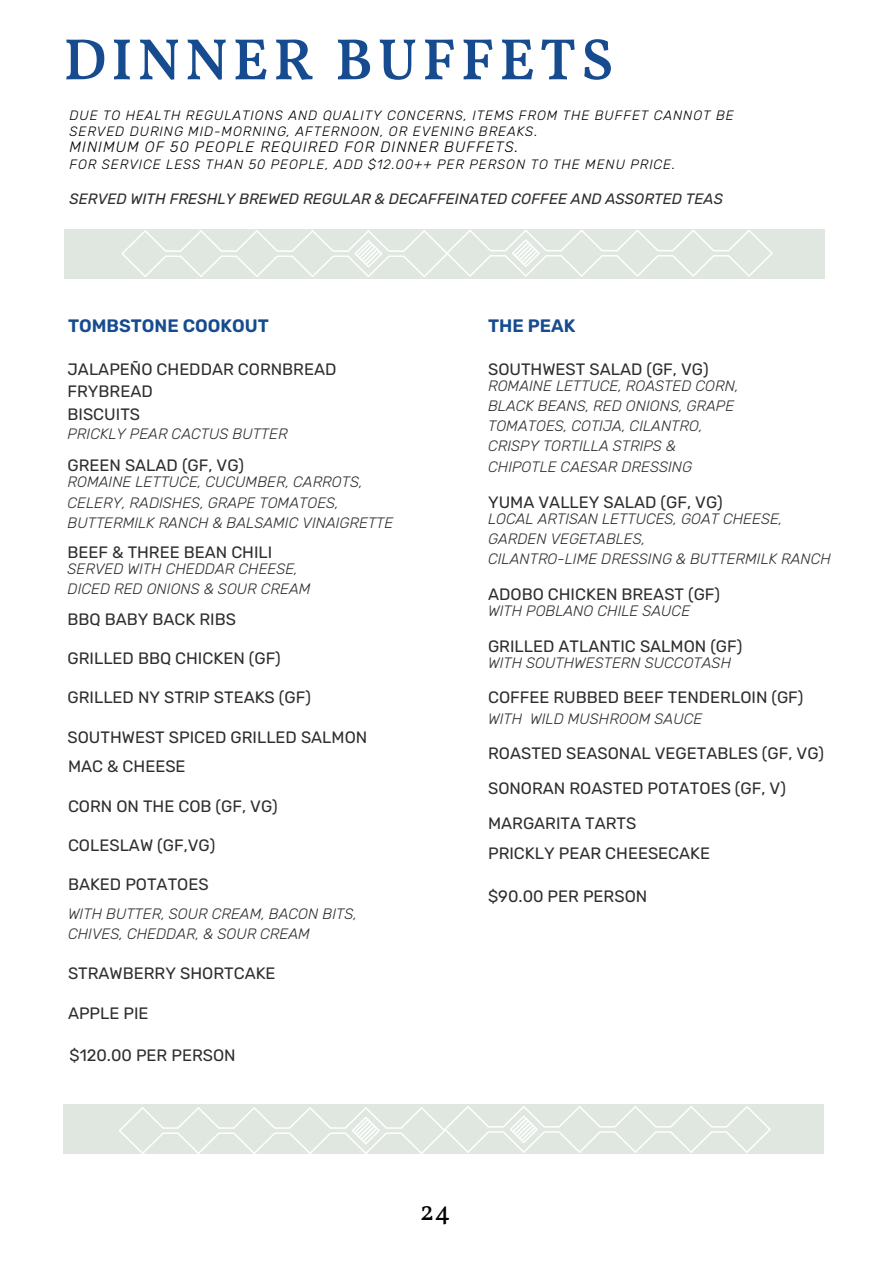
<style>
.page{position:relative;width:893px;height:1264px;background:#fff}
.page>*{position:absolute;margin:0;border:0;box-sizing:border-box;transform-origin:0 0}
.t1{font:600 58.5px "Vollkorn";letter-spacing:.08em;color:#164c8f}
.t2{font:27px "Vollkorn";color:#000}
.t3{font:600 18px "Rubik";color:#164c8f}
.t4{font:16.5px/22.5px "Rubik";color:#2e2e2e}
.t5{font:italic 300 15px/20.2px "Rubik";color:#2e2e2e}
.t6{font:italic 15px "Rubik";color:#2e2e2e}
.t7{font:italic 300 15px "Rubik";letter-spacing:.065em;color:#000}
.t8{font:italic 300 13.5px/15.8px "Rubik";letter-spacing:.065em;color:#000}
</style>
<div class="page">
<div style="left:63px;top:1104px;width:760px;height:49px;background:#e0e7e0"></div>
<div style="left:64px;top:229px;width:760px;height:49px;background:#e0e7e0"></div>
<svg style="left:121px;top:230px;width:651px;height:47px"></svg>
<svg style="left:119px;top:1106px;width:651px;height:48px"></svg>
<h1 class="t1" style="left:63px;top:35px;width:551px">DINNER BUFFETS</h1>
<p class="t8" style="left:69px;top:108px;width:665px">DUE TO HEALTH REGULATIONS AND QUALITY CONCERNS, ITEMS FROM THE BUFFET CANNOT BE<br>SERVED DURING MID-MORNING, AFTERNOON, OR EVENING BREAKS.</p>
<p class="t7" style="left:69px;top:138px;width:450px">MINIMUM OF 50 PEOPLE REQUIRED FOR DINNER BUFFETS.</p>
<p class="t8" style="left:69px;top:156px;width:607px">FOR SERVICE LESS THAN 50 PEOPLE, ADD $12.00++ PER PERSON TO THE MENU PRICE.</p>
<p class="t6" style="left:69px;top:190px;width:655px">SERVED WITH FRESHLY BREWED REGULAR &amp; DECAFFEINATED COFFEE AND ASSORTED TEAS</p>
<p class="t3" style="left:68px;top:315px;width:202px">TOMBSTONE COOKOUT</p>
<p class="t4" style="left:67px;top:358px;width:270px">JALAPEÑO CHEDDAR CORNBREAD<br>FRYBREAD<br>BISCUITS</p>
<p class="t5" style="left:67px;top:423px;width:222px">PRICKLY PEAR CACTUS BUTTER</p>
<p class="t4" style="left:67px;top:454px;width:178px">GREEN SALAD (GF, VG)</p>
<p class="t5" style="left:67px;top:472px;width:327px">ROMAINE LETTUCE, CUCUMBER, CARROTS,<br>CELERY, RADISHES, GRAPE TOMATOES,<br>BUTTERMILK RANCH &amp; BALSAMIC VINAIGRETTE</p>
<p class="t4" style="left:67px;top:541px;width:206px">BEEF &amp; THREE BEAN CHILI</p>
<p class="t5" style="left:67px;top:559px;width:244px">SERVED WITH CHEDDAR CHEESE,<br>DICED RED ONIONS &amp; SOUR CREAM</p>
<p class="t4" style="left:67px;top:607px;width:170px">BBQ BABY BACK RIBS</p>
<p class="t4" style="left:67px;top:647px;width:215px">GRILLED BBQ CHICKEN (GF)</p>
<p class="t4" style="left:67px;top:686px;width:245px">GRILLED NY STRIP STEAKS (GF)</p>
<p class="t4" style="left:67px;top:722px;width:301px;line-height:29.7px">SOUTHWEST SPICED GRILLED SALMON<br>MAC &amp; CHEESE</p>
<p class="t4" style="left:68px;top:794px;width:211px">CORN ON THE COB (GF, VG)</p>
<p class="t4" style="left:68px;top:834px;width:149px">COLESLAW (GF,VG)</p>
<p class="t4" style="left:68px;top:873px;width:142px">BAKED POTATOES</p>
<p class="t5" style="left:68px;top:903px;width:290px">WITH BUTTER, SOUR CREAM, BACON BITS,<br>CHIVES, CHEDDAR, &amp; SOUR CREAM</p>
<p class="t4" style="left:68px;top:962px;width:209px">STRAWBERRY SHORTCAKE</p>
<p class="t4" style="left:68px;top:1001px;width:82px">APPLE PIE</p>
<p class="t4" style="left:69px;top:1044px;width:168px">$120.00 PER PERSON</p>
<p class="t3" style="left:488px;top:315px;width:89px">THE PEAK</p>
<p class="t4" style="left:488px;top:358px;width:222px">SOUTHWEST SALAD (GF, VG)</p>
<p class="t5" style="left:488px;top:375px;width:252px">ROMAINE LETTUCE, ROASTED CORN,<br>BLACK BEANS, RED ONIONS, GRAPE<br>TOMATOES, COTIJA, CILANTRO,<br>CRISPY TORTILLA STRIPS &amp;<br>CHIPOTLE CAESAR DRESSING</p>
<p class="t4" style="left:488px;top:490px;width:236px">YUMA VALLEY SALAD (GF, VG)</p>
<p class="t5" style="left:488px;top:508px;width:344px">LOCAL ARTISAN LETTUCES, GOAT CHEESE,<br>GARDEN VEGETABLES,<br>CILANTRO-LIME DRESSING &amp; BUTTERMILK RANCH</p>
<p class="t4" style="left:488px;top:583px;width:233px">ADOBO CHICKEN BREAST (GF)</p>
<p class="t5" style="left:488px;top:601px;width:203px">WITH POBLANO CHILE SAUCE</p>
<p class="t4" style="left:488px;top:634px;width:256px">GRILLED ATLANTIC SALMON (GF)</p>
<p class="t5" style="left:488px;top:653px;width:244px">WITH SOUTHWESTERN SUCCOTASH</p>
<p class="t4" style="left:488px;top:686px;width:317px">COFFEE RUBBED BEEF TENDERLOIN (GF)</p>
<p class="t5" style="left:488px;top:708px;width:216px">WITH WILD MUSHROOM SAUCE</p>
<p class="t4" style="left:488px;top:736px;width:337px;line-height:34.8px">ROASTED SEASONAL VEGETABLES (GF, VG)<br>SONORAN ROASTED POTATOES (GF, V)<br>MARGARITA TARTS</p>
<p class="t4" style="left:488px;top:842px;width:223px">PRICKLY PEAR CHEESECAKE</p>
<p class="t4" style="left:488px;top:885px;width:161px">$90.00 PER PERSON</p>
<h2 class="t2" style="left:420px;top:1193px;width:32px">24</h2>
</div>
